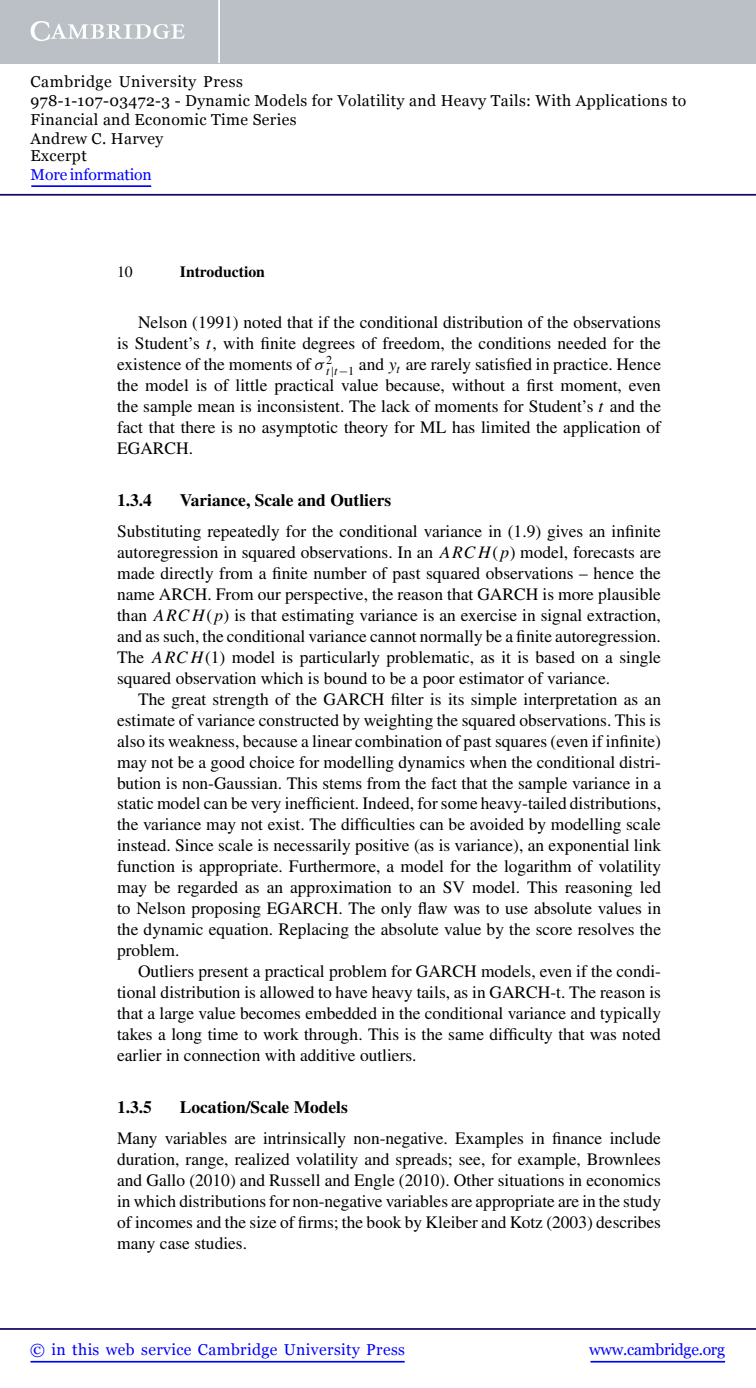
<style>
.page{position:relative;width:756px;height:1388px;background:#fff}
.page>*{position:absolute;margin:0;border:0;box-sizing:border-box;transform-origin:0 0}
.t1{font:17.5px/21px "Times";color:#000;text-align:justify}
.t2{font:700 17.5px "Times";color:#000}
.t3{font:15.75px/18.6px "Georgia";letter-spacing:.025em;color:#000}
.t4{font:15.75px "Georgia";letter-spacing:.025em;color:#00f}
.t5{font:15.75px "Georgia";letter-spacing:-.015em;color:#00f}
.t6{font:15.75px "Georgia";letter-spacing:-.01em;color:#00f}
.t7{font:700 15.75px "Times";color:#000}
.t8{font:15.75px "Times";color:#000}
.s1{font-family:"MTMI"}
</style>
<div class="page">
<hr style="left:591px;top:1361px;width:134px;height:1px;background:#00f">
<hr style="left:0;top:1328px;width:756px;height:2px;background:#150666">
<hr style="left:31px;top:1361px;width:374px;height:1px;background:#00f">
<div style="left:0;top:0;width:756px;height:63px;background:#bac0c6"></div>
<svg style="left:31px;top:21px;width:154px;height:20px"></svg>
<hr style="left:218px;top:0;width:2px;height:63px;background:#fff">
<hr style="left:0;top:194px;width:756px;height:2px;background:#150666">
<hr style="left:31px;top:185px;width:120px;height:2px;background:#00f">
<p class="t3" style="left:31px;top:72px;width:657px">Cambridge University Press<br>978-1-107-03472-3 - Dynamic Models for Volatility and Heavy Tails: With Applications to Financial and Economic Time Series<br>Andrew C. Harvey<br>Excerpt</p>
<p class="t6" style="left:31px;top:166px;width:123px">More information</p>
<p class="t8" style="left:117px;top:266px;width:17px">10</p>
<p class="t7" style="left:180px;top:266px;width:87px">Introduction</p>
<p class="t1" style="left:117px;top:313px;width:545px;text-indent:21px">Nelson (1991) noted that if the conditional distribution of the observations is Student’s <span class="s1">t</span>, with finite degrees of freedom, the conditions needed for the existence of the moments of <span class="s1">σ</span> <sup>2</sup></p>
<p class="t1" style="left:117px;top:355px;width:545px;text-indent:209px"><sub>t</sub><sub>|</sub><sub>t</sub><sub>−</sub><sub>1</sub> and <span class="s1">y</span><sub>t</sub> are rarely satisfied in practice. Hence the model is of little practical value because, without a first moment, even the sample mean is inconsistent. The lack of moments for Student’s <span class="s1">t</span> and the fact that there is no asymptotic theory for ML has limited the application of EGARCH.</p>
<p class="t2" style="left:117px;top:494px;width:36px">1.3.4</p>
<p class="t2" style="left:180px;top:494px;width:213px">Variance, Scale and Outliers</p>
<p class="t1" style="left:117px;top:523px;width:545px">Substituting repeatedly for the conditional variance in (1.9) gives an infinite autoregression in squared observations. In an <span class="s1">ARCH</span>(<span class="s1">p</span>) model, forecasts are made directly from a finite number of past squared observations – hence the name ARCH. From our perspective, the reason that GARCH is more plausible than <span class="s1">ARCH</span>(<span class="s1">p</span>) is that estimating variance is an exercise in signal extraction, and as such, the conditional variance cannot normally be a finite autoregression.<br>The <span class="s1">ARCH</span>(1) model is particularly problematic, as it is based on a single squared observation which is bound to be a poor estimator of variance.</p>
<p class="t1" style="left:117px;top:690px;width:546px;text-indent:21px">The great strength of the GARCH filter is its simple interpretation as an estimate of variance constructed by weighting the squared observations. This is also its weakness, because a linear combination of past squares (even if infinite) may not be a good choice for modelling dynamics when the conditional distri&shy;bution is non-Gaussian. This stems from the fact that the sample variance in a static model can be very inefficient. Indeed, for some heavy-tailed distributions, the variance may not exist. The difficulties can be avoided by modelling scale instead. Since scale is necessarily positive (as is variance), an exponential link function is appropriate. Furthermore, a model for the logarithm of volatility may be regarded as an approximation to an SV model. This reasoning led to Nelson proposing EGARCH. The only flaw was to use absolute values in the dynamic equation. Replacing the absolute value by the score resolves the problem.</p>
<p class="t1" style="left:117px;top:962px;width:545px;text-indent:21px">Outliers present a practical problem for GARCH models, even if the condi&shy;tional distribution is allowed to have heavy tails, as in GARCH-t. The reason is that a large value becomes embedded in the conditional variance and typically takes a long time to work through. This is the same difficulty that was noted earlier in connection with additive outliers.</p>
<p class="t2" style="left:117px;top:1100px;width:36px">1.3.5</p>
<p class="t2" style="left:180px;top:1100px;width:170px">Location/Scale Models</p>
<p class="t1" style="left:117px;top:1129px;width:545px">Many variables are intrinsically non-negative. Examples in finance include duration, range, realized volatility and spreads; see, for example, Brownlees and Gallo (2010) and Russell and Engle (2010). Other situations in economics in which distributions for non-negative variables are appropriate are in the study of incomes and the size of firms; the book by Kleiber and Kotz (2003) describes many case studies.</p>
<p class="t4" style="left:30px;top:1340px;width:376px">© in this web service Cambridge University Press</p>
<p class="t5" style="left:589px;top:1340px;width:137px">www.cambridge.org</p>
</div>
